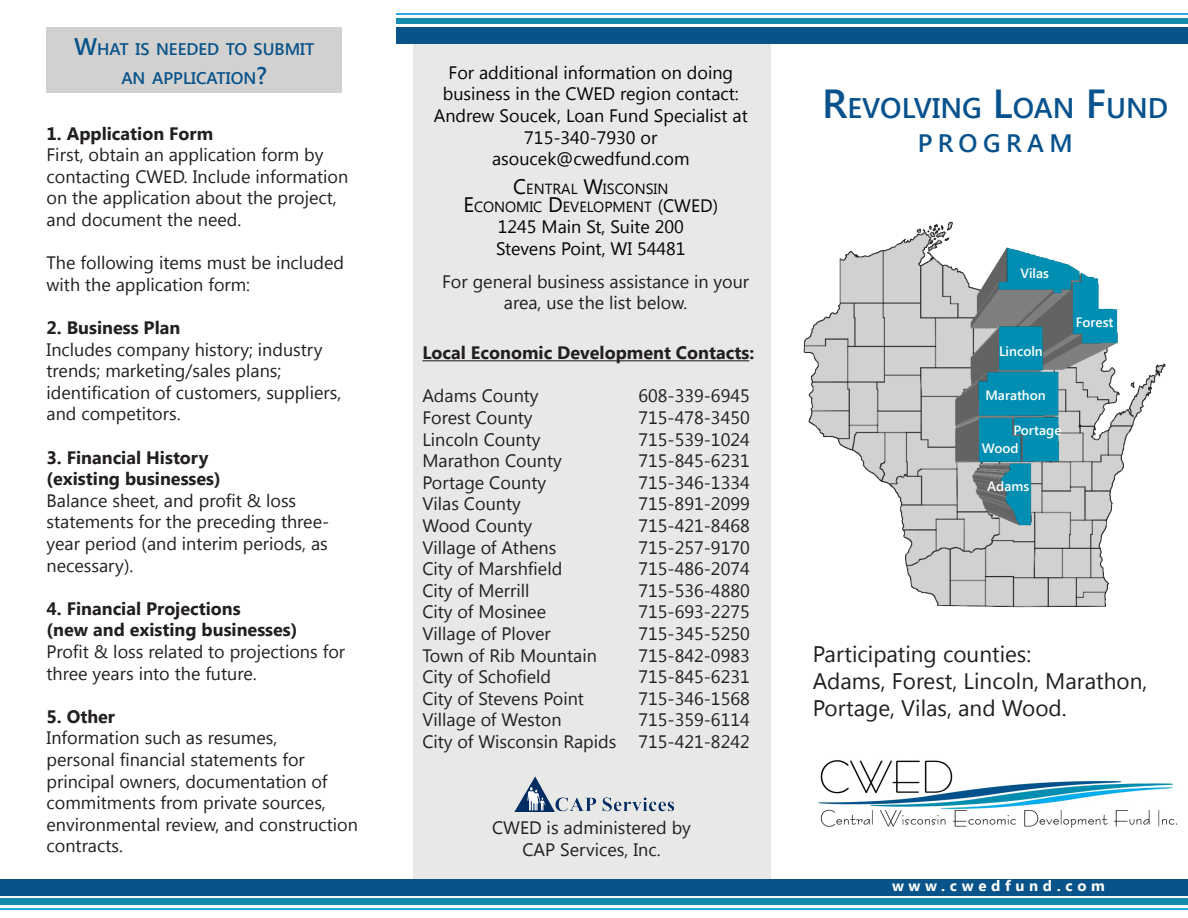
<style>
.page{position:relative;width:1188px;height:918px;background:#fff}
.page>*{position:absolute;margin:0;border:0;box-sizing:border-box;transform-origin:0 0}
.t1{font:600 28.35px "Segoe UI";color:#07528d}
.t2{font:600 25.2px "Segoe UI";letter-spacing:.215em;color:#07528d}
.t3{font:22.5px/27px "Segoe UI";color:#231f20}
.t4{font:18px/21.6px "Segoe UI";color:#231f20}
.t5{font:18px/21.6px "Segoe UI";color:#040503;text-align:center}
.t6{font:700 18px "Segoe UI";color:#231f20}
.t7{font:600 16.8px/28.8px "Segoe UI";color:#07538a;text-align:center}
.t8{font:700 15px "Segoe UI";letter-spacing:.31em;color:#fff}
.t9{font:14.7px "Segoe UI";color:#040503}
.t10{font:600 13.5px "Segoe UI";color:#fff}
.s1{font-size:24px}
.s2{font-size:21px}
.s3{font-size:18px}
.s4{font-size:40.5px}
</style>
<div class="page">
<div style="left:413px;top:44px;width:357px;height:847px;background:#e8e8e7"></div>
<img style="left:515px;top:776px;width:158px;height:36px">
<img style="left:818px;top:760px;width:360px;height:68px">
<hr style="left:422px;top:360px;width:327px;height:1px;background:#231f20">
<img style="left:803px;top:221px;width:363px;height:387px">
<div style="left:0;top:879px;width:1188px;height:17px;background:#07538a"></div>
<div style="left:0;top:899px;width:1188px;height:6px;background:#148cb0"></div>
<hr style="left:0;top:908px;width:1188px;height:2px;background:#2baae1">
<div style="left:396px;top:28px;width:792px;height:16px;background:#07538a"></div>
<div style="left:396px;top:18px;width:792px;height:6px;background:#148cb0"></div>
<hr style="left:396px;top:13px;width:792px;height:2px;background:#2baae1">
<div style="left:47px;top:28px;width:295px;height:65px;background:#d2d1cf"></div>
<p class="t7" style="left:74px;top:34px;width:242px"><span class="s1">W</span>HAT IS NEEDED TO SUBMIT<br>AN APPLICATION<span class="s1">?</span></p>
<p class="t6" style="left:47px;top:120px;width:168px">1. Application Form</p>
<p class="t4" style="left:47px;top:143px;width:303px">First, obtain an application form by contacting CWED. Include information on the application about the project, and document the need.</p>
<p class="t4" style="left:47px;top:251px;width:299px">The following items must be included with the application form:</p>
<p class="t6" style="left:47px;top:315px;width:135px">2. Business Plan</p>
<p class="t4" style="left:47px;top:338px;width:296px">Includes company history; industry trends; marketing/sales plans; identification of customers, suppliers, and competitors.</p>
<p class="t6" style="left:47px;top:444px;width:163px">3. Financial History</p>
<p class="t6" style="left:47px;top:466px;width:176px">(existing businesses)</p>
<p class="t4" style="left:47px;top:489px;width:284px">Balance sheet, and profit &amp; loss statements for the preceding three&shy;year period (and interim periods, as necessary).</p>
<p class="t6" style="left:47px;top:596px;width:196px">4. Financial Projections</p>
<p class="t6" style="left:47px;top:617px;width:252px">(new and existing businesses)</p>
<p class="t4" style="left:47px;top:640px;width:300px">Profit &amp; loss related to projections for three years into the future.</p>
<p class="t6" style="left:47px;top:704px;width:70px">5. Other</p>
<p class="t4" style="left:47px;top:726px;width:313px">Information such as resumes,<br>personal financial statements for principal owners, documentation of commitments from private sources, environmental review, and construction contracts.</p>
<p class="t5" style="left:443px;top:61px;width:297px">For additional information on doing business in the CWED region contact:</p>
<p class="t5" style="left:434px;top:104px;width:316px">Andrew Soucek, Loan Fund Specialist at</p>
<p class="t5" style="left:524px;top:126px;width:135px">715-340-7930 or</p>
<p class="t5" style="left:492px;top:147px;width:199px">asoucek@cwedfund.com</p>
<p class="t9" style="left:513px;top:178px;width:157px"><span class="s2">C</span>ENTRAL <span class="s2">W</span>ISCONSIN</p>
<p class="t9" style="left:463px;top:196px;width:256px"><span class="s2">E</span>CONOMIC <span class="s2">D</span>EVELOPMENT <span class="s3">(CWED)</span></p>
<p class="t5" style="left:498px;top:215px;width:187px">1245 Main St, Suite 200</p>
<p class="t5" style="left:496px;top:237px;width:191px">Stevens Point, WI 54481</p>
<p class="t4" style="left:442px;top:270px;width:309px;text-align:center">For general business assistance in your area, use the list below.</p>
<p class="t6" style="left:422px;top:340px;width:333px">Local Economic Development Contacts:</p>
<p class="t4" style="left:422px;top:384px;width:118px">Adams County</p>
<p class="t4" style="left:638px;top:384px;width:113px">608-339-6945</p>
<p class="t4" style="left:422px;top:406px;width:112px">Forest County</p>
<p class="t4" style="left:638px;top:406px;width:113px">715-478-3450</p>
<p class="t4" style="left:422px;top:428px;width:120px">Lincoln County</p>
<p class="t4" style="left:638px;top:428px;width:113px">715-539-1024</p>
<p class="t4" style="left:422px;top:449px;width:141px">Marathon County</p>
<p class="t4" style="left:638px;top:449px;width:113px">715-845-6231</p>
<p class="t4" style="left:422px;top:471px;width:125px">Portage County</p>
<p class="t4" style="left:638px;top:471px;width:113px">715-346-1334</p>
<p class="t4" style="left:422px;top:492px;width:100px">Vilas County</p>
<p class="t4" style="left:638px;top:492px;width:113px">715-891-2099</p>
<p class="t4" style="left:422px;top:514px;width:111px">Wood County</p>
<p class="t4" style="left:638px;top:514px;width:113px">715-421-8468</p>
<p class="t4" style="left:422px;top:536px;width:136px">Village of Athens</p>
<p class="t4" style="left:638px;top:536px;width:113px">715-257-9170</p>
<p class="t4" style="left:422px;top:557px;width:141px">City of Marshfield</p>
<p class="t4" style="left:638px;top:557px;width:113px">715-486-2074</p>
<p class="t4" style="left:422px;top:579px;width:109px">City of Merrill</p>
<p class="t4" style="left:638px;top:579px;width:113px">715-536-4880</p>
<p class="t4" style="left:422px;top:600px;width:125px">City of Mosinee</p>
<p class="t4" style="left:638px;top:600px;width:113px">715-693-2275</p>
<p class="t4" style="left:422px;top:622px;width:130px">Village of Plover</p>
<p class="t4" style="left:638px;top:622px;width:113px">715-345-5250</p>
<p class="t4" style="left:422px;top:644px;width:176px">Town of Rib Mountain</p>
<p class="t4" style="left:638px;top:644px;width:113px">715-842-0983</p>
<p class="t4" style="left:422px;top:665px;width:130px">City of Schofield</p>
<p class="t4" style="left:638px;top:665px;width:113px">715-845-6231</p>
<p class="t4" style="left:422px;top:687px;width:163px">City of Stevens Point</p>
<p class="t4" style="left:638px;top:687px;width:113px">715-346-1568</p>
<p class="t4" style="left:422px;top:708px;width:141px">Village of Weston</p>
<p class="t4" style="left:638px;top:708px;width:113px">715-359-6114</p>
<p class="t4" style="left:422px;top:730px;width:329px">City of Wisconsin Rapids 715-421-8242</p>
<p class="t4" style="left:492px;top:816px;width:200px">CWED is administered by</p>
<p class="t4" style="left:522px;top:838px;width:140px">CAP Services, Inc.</p>
<p class="t1" style="left:822px;top:88px;width:347px"><span class="s4">R</span>EVOLVING <span class="s4">L</span>OAN <span class="s4">F</span>UND</p>
<p class="t2" style="left:918px;top:126px;width:157px">PROGRAM</p>
<p class="t10" style="left:1020px;top:264px;width:30px">Vilas</p>
<p class="t10" style="left:999px;top:342px;width:45px">Lincoln</p>
<p class="t10" style="left:986px;top:385px;width:62px">Marathon</p>
<p class="t10" style="left:1013px;top:421px;width:50px">Portage</p>
<p class="t10" style="left:982px;top:439px;width:38px">Wood</p>
<p class="t10" style="left:987px;top:477px;width:44px">Adams</p>
<p class="t10" style="left:1076px;top:313px;width:39px">Forest</p>
<p class="t3" style="left:813px;top:639px;width:220px">Participating counties:</p>
<p class="t3" style="left:813px;top:666px;width:336px">Adams, Forest, Lincoln, Marathon,<br>Portage, Vilas, and Wood.</p>
<p class="t8" style="left:892px;top:875px;width:214px">www.cwedfund.com</p>
</div>
